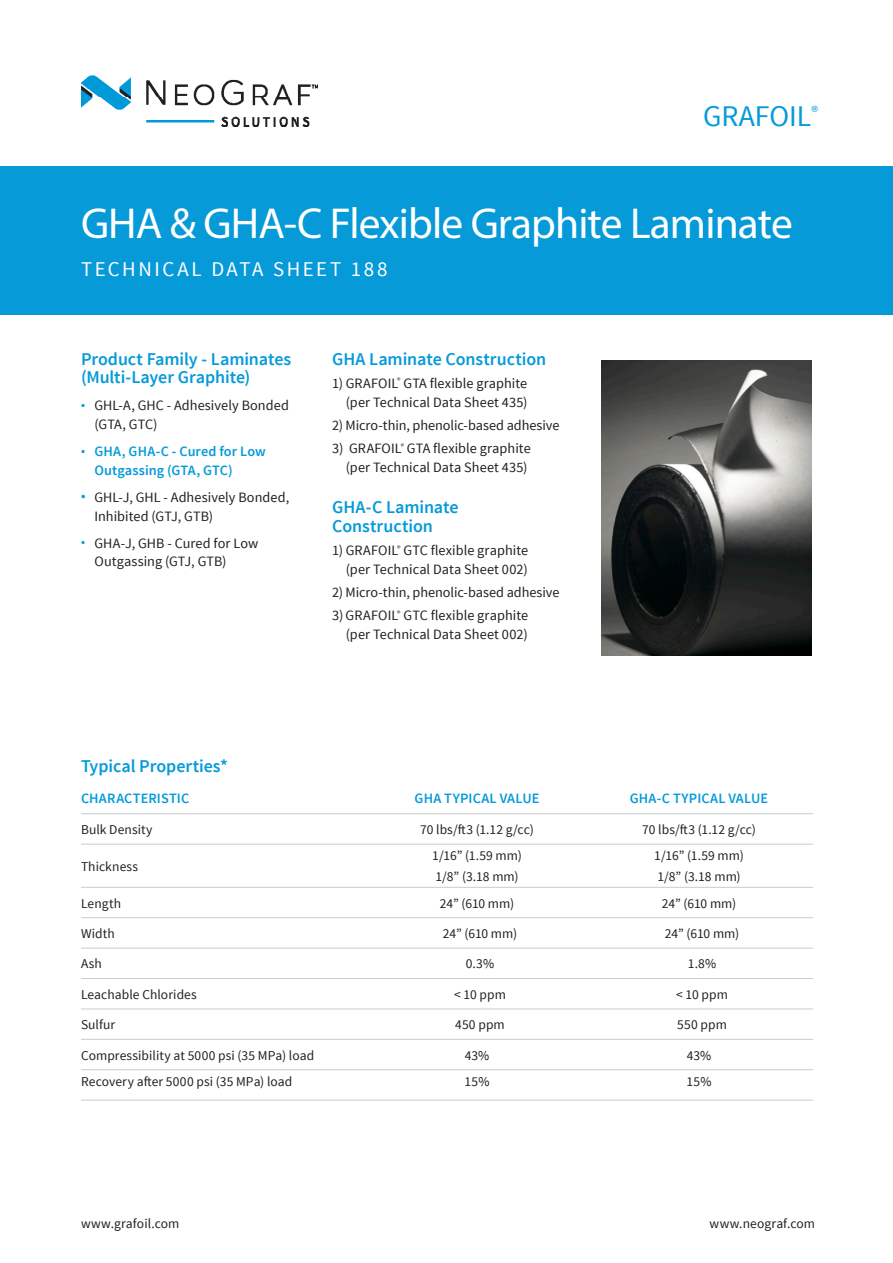
<style>
.page{position:relative;width:893px;height:1263px;background:#fff}
.page>*{position:absolute;margin:0;border:0;box-sizing:border-box;transform-origin:0 0}
.t1{font:43.5px "Myriad Pro";letter-spacing:-.02em;color:#fff}
.t2{font:30px "Source Sans Pro";color:#069ad9}
.Subtitle{font:21px "Source Sans Pro";letter-spacing:.12em;color:#fff}
.Headline{font:600 18px/18.8px "Source Sans Pro";letter-spacing:-.005em;color:#069ad9}
.Bullet{font:600 18px "Source Sans Pro";letter-spacing:-.005em;color:#069ad9}
.Bullet-2{font:14.25px/18.8px "Source Sans Pro";letter-spacing:.005em;color:#231f20;text-align:right}
.Chart_Catagories_X-A{font:600 14.25px "Source Sans Pro";letter-spacing:.01em;color:#069ad9}
.Bullet-3{font:600 14.25px/18.8px "Source Sans Pro";letter-spacing:.005em;color:#069ad9}
.Chart_Body_Copy{font:13.5px "Source Sans Pro";letter-spacing:.005em;color:#231f20}
.Body_Copy{font:13.5px "Source Sans Pro";letter-spacing:.01em;color:#231f20}
.s1{font-size:13.5px;color:#069ad9}
.s2{font-weight:400;font-size:13.5px}
.s3{font-weight:600;font-size:13.5px;color:#069ad9}
</style>
<div class="page">
<div style="left:0;top:166px;width:893px;height:149px;background:#069ad9"></div>
<img style="left:601px;top:360px;width:211px;height:295px">
<img style="left:81px;top:76px;width:236px;height:50px">
<hr style="left:81px;top:813px;width:288px;height:1px;background:#c5ced3">
<hr style="left:81px;top:844px;width:288px;height:1px;background:#c5ced3">
<hr style="left:81px;top:887px;width:288px;height:1px;background:#c5ced3">
<hr style="left:81px;top:917px;width:288px;height:1px;background:#c5ced3">
<hr style="left:81px;top:948px;width:288px;height:1px;background:#c5ced3">
<hr style="left:81px;top:978px;width:288px;height:1px;background:#c5ced3">
<hr style="left:81px;top:1008px;width:288px;height:1px;background:#c5ced3">
<hr style="left:81px;top:1039px;width:288px;height:1px;background:#c5ced3">
<hr style="left:369px;top:844px;width:222px;height:1px;background:#c5ced3">
<hr style="left:591px;top:844px;width:222px;height:1px;background:#c5ced3">
<hr style="left:369px;top:887px;width:222px;height:1px;background:#c5ced3">
<hr style="left:591px;top:887px;width:222px;height:1px;background:#c5ced3">
<hr style="left:369px;top:917px;width:222px;height:1px;background:#c5ced3">
<hr style="left:591px;top:917px;width:222px;height:1px;background:#c5ced3">
<hr style="left:369px;top:948px;width:222px;height:1px;background:#c5ced3">
<hr style="left:591px;top:948px;width:222px;height:1px;background:#c5ced3">
<hr style="left:369px;top:978px;width:222px;height:1px;background:#c5ced3">
<hr style="left:591px;top:978px;width:222px;height:1px;background:#c5ced3">
<hr style="left:369px;top:1008px;width:222px;height:1px;background:#c5ced3">
<hr style="left:591px;top:1008px;width:222px;height:1px;background:#c5ced3">
<hr style="left:369px;top:1039px;width:222px;height:1px;background:#c5ced3">
<hr style="left:591px;top:1039px;width:222px;height:1px;background:#c5ced3">
<hr style="left:369px;top:1069px;width:222px;height:1px;background:#c5ced3">
<hr style="left:591px;top:1069px;width:222px;height:1px;background:#c5ced3">
<hr style="left:369px;top:813px;width:222px;height:1px;background:#c5ced3">
<hr style="left:591px;top:813px;width:222px;height:1px;background:#c5ced3">
<hr style="left:81px;top:1069px;width:288px;height:1px;background:#c5ced3">
<hr style="left:81px;top:1100px;width:288px;height:1px;background:#c5ced3">
<hr style="left:369px;top:1100px;width:222px;height:1px;background:#c5ced3">
<hr style="left:591px;top:1100px;width:222px;height:1px;background:#c5ced3">
<p class="t2" style="left:703px;top:97px;width:117px">GRAFOIL<sup>®</sup></p>
<p class="t1" style="left:81px;top:197px;width:713px">GHA &amp; GHA-C Flexible Graphite Laminate</p>
<p class="Subtitle" style="left:81px;top:256px;width:308px">TECHNICAL DATA SHEET 188</p>
<p class="Headline" style="left:81px;top:350px;width:212px">Product Family - Laminates (Multi-Layer Graphite)</p>
<p class="Bullet-2" style="left:94px;top:396px;width:196px;text-align:left;text-indent:-14px"><span class="s1">•</span> GHL-A, GHC - Adhesively Bonded (GTA, GTC)</p>
<p class="Bullet-3" style="left:94px;top:442px;width:173px;text-indent:-14px"><span class="s2">•</span> GHA, GHA-C - Cured for Low<br>Outgassing (GTA, GTC)</p>
<p class="Bullet-2" style="left:94px;top:488px;width:196px;text-align:left;text-indent:-14px"><span class="s3">•</span> GHL-J, GHL - Adhesively Bonded,<br>Inhibited (GTJ, GTB)</p>
<p class="Bullet-2" style="left:94px;top:534px;width:165px;text-align:left;text-indent:-14px"><span class="s1">•</span> GHA-J, GHB - Cured for Low<br>Outgassing (GTJ, GTB)</p>
<p class="Bullet" style="left:332px;top:347px;width:216px">GHA Laminate Construction</p>
<p class="Bullet-2" style="left:332px;top:374px;width:197px">1) GRAFOIL<sup>®</sup> GTA flexible graphite (per Technical Data Sheet 435)</p>
<p class="Bullet-2" style="left:332px;top:416px;width:229px">2) Micro-thin, phenolic-based adhesive</p>
<p class="Bullet-2" style="left:332px;top:439px;width:200px">3) GRAFOIL<sup>®</sup> GTA flexible graphite (per Technical Data Sheet 435)</p>
<p class="Headline" style="left:332px;top:498px;width:128px">GHA-C Laminate<br>Construction</p>
<p class="Bullet-2" style="left:332px;top:541px;width:198px">1) GRAFOIL<sup>®</sup> GTC flexible graphite (per Technical Data Sheet 002)</p>
<p class="Bullet-2" style="left:332px;top:583px;width:229px">2) Micro-thin, phenolic-based adhesive</p>
<p class="Bullet-2" style="left:332px;top:606px;width:198px">3) GRAFOIL<sup>®</sup> GTC flexible graphite (per Technical Data Sheet 002)</p>
<p class="Headline" style="left:81px;top:757px;width:149px">Typical Properties*</p>
<p class="Chart_Catagories_X-A" style="left:81px;top:790px;width:110px">CHARACTERISTIC</p>
<p class="Chart_Catagories_X-A" style="left:415px;top:790px;width:126px">GHA TYPICAL VALUE</p>
<p class="Chart_Catagories_X-A" style="left:630px;top:790px;width:140px">GHA-C TYPICAL VALUE</p>
<p class="Chart_Body_Copy" style="left:81px;top:821px;width:73px">Bulk Density</p>
<p class="Chart_Body_Copy" style="left:420px;top:821px;width:115px">70 lbs/ft3 (1.12 g/cc)</p>
<p class="Chart_Body_Copy" style="left:642px;top:821px;width:115px">70 lbs/ft3 (1.12 g/cc)</p>
<p class="Chart_Body_Copy" style="left:81px;top:858px;width:59px">Thickness</p>
<p class="Chart_Body_Copy" style="left:432px;top:847px;width:91px">1/16” (1.59 mm)</p>
<p class="Chart_Body_Copy" style="left:435px;top:868px;width:85px">1/8” (3.18 mm)</p>
<p class="Chart_Body_Copy" style="left:654px;top:847px;width:91px">1/16” (1.59 mm)</p>
<p class="Chart_Body_Copy" style="left:657px;top:868px;width:85px">1/8” (3.18 mm)</p>
<p class="Chart_Body_Copy" style="left:81px;top:895px;width:42px">Length</p>
<p class="Chart_Body_Copy" style="left:440px;top:895px;width:76px">24” (610 mm)</p>
<p class="Chart_Body_Copy" style="left:662px;top:895px;width:76px">24” (610 mm)</p>
<p class="Chart_Body_Copy" style="left:81px;top:925px;width:35px">Width</p>
<p class="Chart_Body_Copy" style="left:443px;top:925px;width:76px">24” (610 mm)</p>
<p class="Chart_Body_Copy" style="left:665px;top:925px;width:76px">24” (610 mm)</p>
<p class="Chart_Body_Copy" style="left:81px;top:955px;width:22px">Ash</p>
<p class="Chart_Body_Copy" style="left:466px;top:955px;width:30px">0.3%</p>
<p class="Chart_Body_Copy" style="left:688px;top:955px;width:30px">1.8%</p>
<p class="Chart_Body_Copy" style="left:81px;top:986px;width:117px">Leachable Chlorides</p>
<p class="Chart_Body_Copy" style="left:454px;top:986px;width:53px">&lt; 10 ppm</p>
<p class="Chart_Body_Copy" style="left:676px;top:986px;width:53px">&lt; 10 ppm</p>
<p class="Chart_Body_Copy" style="left:81px;top:1016px;width:36px">Sulfur</p>
<p class="Chart_Body_Copy" style="left:455px;top:1016px;width:51px">450 ppm</p>
<p class="Chart_Body_Copy" style="left:677px;top:1016px;width:51px">550 ppm</p>
<p class="Chart_Body_Copy" style="left:81px;top:1047px;width:235px">Compressibility at 5000 psi (35 MPa) load</p>
<p class="Chart_Body_Copy" style="left:465px;top:1047px;width:26px">43%</p>
<p class="Chart_Body_Copy" style="left:687px;top:1047px;width:26px">43%</p>
<p class="Chart_Body_Copy" style="left:81px;top:1073px;width:213px">Recovery after 5000 psi (35 MPa) load</p>
<p class="Chart_Body_Copy" style="left:465px;top:1073px;width:26px">15%</p>
<p class="Chart_Body_Copy" style="left:687px;top:1073px;width:26px">15%</p>
<p class="Body_Copy" style="left:81px;top:1215px;width:100px">www.grafoil.com</p>
<p class="Body_Copy" style="left:710px;top:1215px;width:107px">www.neograf.com</p>
</div>
